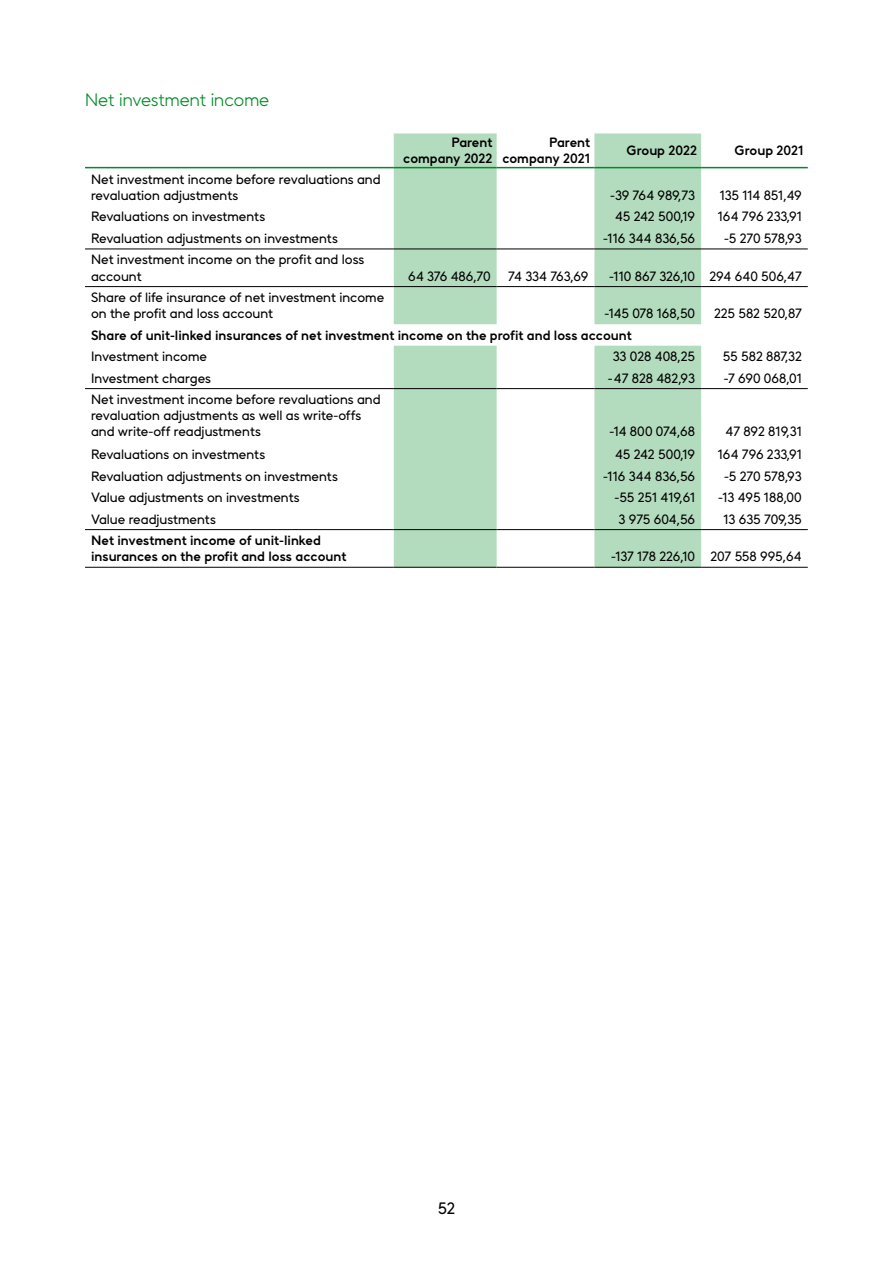
<style>
.page{position:relative;width:893px;height:1263px;background:#fff}
.page>*{position:absolute;margin:0;border:0;box-sizing:border-box;transform-origin:0 0}
.Taulukon_otsikko__H3{font:300 18px "Fennia Sans";color:#008a28}
.t1{font:16.5px "Fennia Sans";color:#000}
.Taulukon_leipis_vase{font:13.5px/16.2px "Fennia Sans";color:#000}
.Taulukko_leipis_oike{font:13.5px "Fennia Sans";color:#000}
.Taulukon_leipis_vase-2{font:700 13.5px/16.2px "Fennia Sans";color:#000}
.Taulukko_leipis_oike-2{font:700 13.5px/16.2px "Fennia Sans";color:#000;text-align:right}
.Taulukko_leipis_oike-3{font:13.5px "Fennia Sans";letter-spacing:-.02em;color:#000}
</style>
<div class="page">
<svg style="left:394px;top:133px;width:307px;height:434px;fill:#b3dcbe"></svg>
<hr style="left:85px;top:167px;width:309px;height:1px;background:#008a28">
<hr style="left:394px;top:167px;width:103px;height:1px;background:#008a28">
<hr style="left:497px;top:167px;width:97px;height:1px;background:#008a28">
<hr style="left:594px;top:167px;width:107px;height:1px;background:#008a28">
<hr style="left:701px;top:167px;width:107px;height:1px;background:#008a28">
<hr style="left:85px;top:388px;width:309px;height:1px;background:#000">
<hr style="left:394px;top:388px;width:103px;height:1px;background:#000">
<hr style="left:497px;top:388px;width:97px;height:1px;background:#000">
<hr style="left:594px;top:388px;width:107px;height:1px;background:#000">
<hr style="left:701px;top:388px;width:107px;height:1px;background:#000">
<hr style="left:85px;top:249px;width:309px;height:1px;background:#000">
<hr style="left:394px;top:249px;width:103px;height:1px;background:#000">
<hr style="left:497px;top:249px;width:97px;height:1px;background:#000">
<hr style="left:594px;top:249px;width:107px;height:1px;background:#000">
<hr style="left:701px;top:249px;width:107px;height:1px;background:#000">
<hr style="left:85px;top:286px;width:309px;height:1px;background:#000">
<hr style="left:394px;top:286px;width:103px;height:1px;background:#000">
<hr style="left:497px;top:286px;width:97px;height:1px;background:#000">
<hr style="left:594px;top:286px;width:107px;height:1px;background:#000">
<hr style="left:701px;top:286px;width:107px;height:1px;background:#000">
<hr style="left:85px;top:529px;width:309px;height:1px;background:#000">
<hr style="left:394px;top:529px;width:103px;height:1px;background:#000">
<hr style="left:497px;top:529px;width:97px;height:1px;background:#000">
<hr style="left:594px;top:529px;width:107px;height:1px;background:#000">
<hr style="left:701px;top:529px;width:107px;height:1px;background:#000">
<hr style="left:85px;top:567px;width:309px;height:1px;background:#000">
<hr style="left:394px;top:567px;width:103px;height:1px;background:#000">
<hr style="left:497px;top:567px;width:97px;height:1px;background:#000">
<hr style="left:594px;top:567px;width:107px;height:1px;background:#000">
<hr style="left:701px;top:567px;width:107px;height:1px;background:#000">
<h3 class="Taulukon_otsikko__H3" style="left:85px;top:89px;width:186px">Net investment income</h3>
<p class="Taulukon_leipis_vase" style="left:91px;top:171px;width:291px">Net investment income before revaluations and revaluation adjustments</p>
<p class="Taulukko_leipis_oike-2" style="left:403px;top:134px;width:91px">Parent company 2022</p>
<p class="Taulukko_leipis_oike-2" style="left:502px;top:134px;width:89px">Parent company 2021</p>
<p class="Taulukko_leipis_oike-2" style="left:626px;top:142px;width:72px">Group 2022</p>
<p class="Taulukko_leipis_oike-2" style="left:734px;top:142px;width:70px">Group 2021</p>
<p class="Taulukko_leipis_oike" style="left:610px;top:187px;width:86px">-39 764 989,73</p>
<p class="Taulukko_leipis_oike-3" style="left:720px;top:187px;width:84px">135 114 851,49</p>
<p class="Taulukon_leipis_vase" style="left:91px;top:208px;width:176px">Revaluations on investments</p>
<p class="Taulukko_leipis_oike" style="left:615px;top:209px;width:81px">45 242 500,19</p>
<p class="Taulukko_leipis_oike" style="left:718px;top:209px;width:85px">164 796 233,91</p>
<p class="Taulukon_leipis_vase" style="left:91px;top:230px;width:248px">Revaluation adjustments on investments</p>
<p class="Taulukko_leipis_oike" style="left:603px;top:230px;width:93px">-116 344 836,56</p>
<p class="Taulukko_leipis_oike" style="left:724px;top:230px;width:79px">-5 270 578,93</p>
<p class="Taulukon_leipis_vase" style="left:91px;top:251px;width:275px">Net investment income on the profit and loss account</p>
<p class="Taulukko_leipis_oike" style="left:408px;top:268px;width:84px">64 376 486,70</p>
<p class="Taulukko_leipis_oike-3" style="left:508px;top:268px;width:82px">74 334 763,69</p>
<p class="Taulukko_leipis_oike" style="left:609px;top:268px;width:87px">-110 867 326,10</p>
<p class="Taulukko_leipis_oike" style="left:709px;top:268px;width:94px">294 640 506,47</p>
<p class="Taulukon_leipis_vase" style="left:91px;top:289px;width:295px">Share of life insurance of net investment income on the profit and loss account</p>
<p class="Taulukko_leipis_oike-3" style="left:605px;top:305px;width:92px">-145 078 168,50</p>
<p class="Taulukko_leipis_oike" style="left:714px;top:305px;width:89px">225 582 520,87</p>
<p class="Taulukon_leipis_vase-2" style="left:91px;top:327px;width:542px">Share of unit-linked insurances of net investment income on the profit and loss account</p>
<p class="Taulukon_leipis_vase" style="left:91px;top:348px;width:118px">Investment income</p>
<p class="Taulukko_leipis_oike" style="left:613px;top:348px;width:84px">33 028 408,25</p>
<p class="Taulukko_leipis_oike" style="left:723px;top:348px;width:80px">55 582 887,32</p>
<p class="Taulukon_leipis_vase" style="left:91px;top:370px;width:122px">Investment charges</p>
<p class="Taulukko_leipis_oike" style="left:608px;top:370px;width:89px">-47 828 482,93</p>
<p class="Taulukko_leipis_oike" style="left:724px;top:370px;width:80px">-7 690 068,01</p>
<p class="Taulukon_leipis_vase" style="left:91px;top:391px;width:291px">Net investment income before revaluations and revaluation adjustments as well as write-offs and write-off readjustments</p>
<p class="Taulukko_leipis_oike" style="left:609px;top:423px;width:87px">-14 800 074,68</p>
<p class="Taulukko_leipis_oike" style="left:726px;top:423px;width:78px">47 892 819,31</p>
<p class="Taulukon_leipis_vase" style="left:91px;top:446px;width:176px">Revaluations on investments</p>
<p class="Taulukko_leipis_oike" style="left:615px;top:446px;width:81px">45 242 500,19</p>
<p class="Taulukko_leipis_oike" style="left:718px;top:446px;width:85px">164 796 233,91</p>
<p class="Taulukon_leipis_vase" style="left:91px;top:468px;width:248px">Revaluation adjustments on investments</p>
<p class="Taulukko_leipis_oike" style="left:603px;top:468px;width:93px">-116 344 836,56</p>
<p class="Taulukko_leipis_oike" style="left:724px;top:468px;width:79px">-5 270 578,93</p>
<p class="Taulukon_leipis_vase" style="left:91px;top:489px;width:210px">Value adjustments on investments</p>
<p class="Taulukko_leipis_oike" style="left:615px;top:489px;width:82px">-55 251 419,61</p>
<p class="Taulukko_leipis_oike" style="left:718px;top:489px;width:85px">-13 495 188,00</p>
<p class="Taulukon_leipis_vase" style="left:91px;top:511px;width:126px">Value readjustments</p>
<p class="Taulukko_leipis_oike" style="left:618px;top:511px;width:78px">3 975 604,56</p>
<p class="Taulukko_leipis_oike" style="left:723px;top:511px;width:80px">13 635 709,35</p>
<p class="Taulukon_leipis_vase-2" style="left:91px;top:532px;width:257px">Net investment income of unit-linked insurances on the profit and loss account</p>
<p class="Taulukko_leipis_oike" style="left:611px;top:548px;width:85px">-137 178 226,10</p>
<p class="Taulukko_leipis_oike" style="left:710px;top:548px;width:93px">207 558 995,64</p>
<p class="t1" style="left:438px;top:1198px;width:19px">52</p>
</div>
